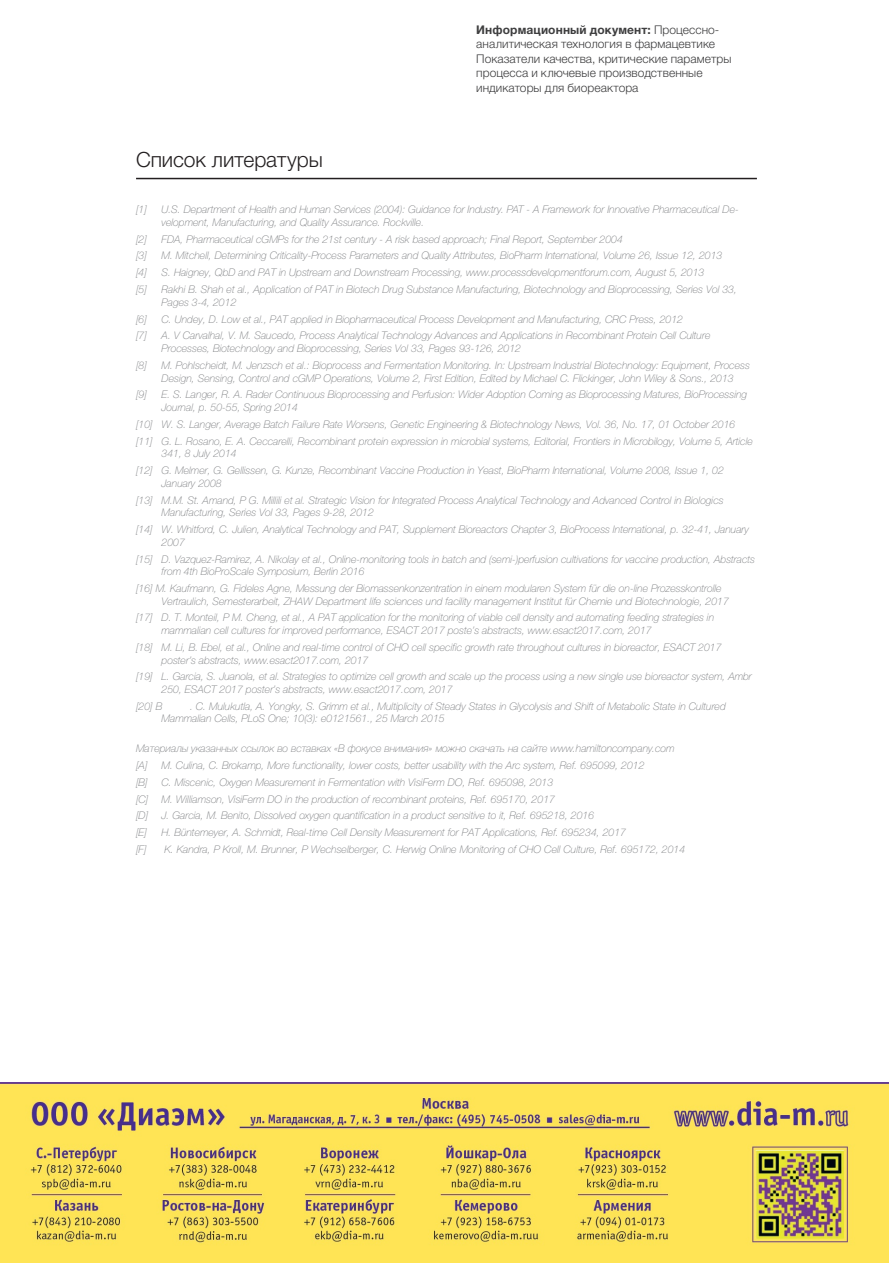
<style>
.page{position:relative;width:893px;height:1263px;background:#fff}
.page>*{position:absolute;margin:0;border:0;box-sizing:border-box;transform-origin:0 0}
.t1{font:300 21px "Helvetica Neue LTW1 G";letter-spacing:-.005em;color:#231f20}
.t2{font:300 12px/14.4px "Helvetica Neue LTW1 G";letter-spacing:.005em;color:#3e3e3f}
.t3{font:italic 100 10.5px/16.8px "Helvetica Neue LTW1 G";color:#787a7d}
.s1{font-weight:700}
</style>
<div class="page">
<hr style="left:136px;top:178px;width:621px;height:1px;background:#231f20">
<img style="left:0;top:1082px;width:889px;height:181px">
<p class="t2" style="left:476px;top:23px;width:257px"><span class="s1">Информационный документ:</span> Процессно&shy;аналитическая технология в фармацевтике Показатели качества, критические параметры процесса и ключевые производственные индикаторы для биореактора</p>
<h1 class="t1" style="left:136px;top:146px;width:188px">Список литературы</h1>
<p class="t3" style="left:136px;top:201px;width:12px">[1]</p>
<p class="t3" style="left:162px;top:203px;width:579px;line-height:12.6px">U.S. Department of Health and Human Services (2004): Guidance for Industry. PAT - A Framework for Innovative Pharmaceutical De&shy;velopment, Manufacturing, and Quality Assurance. Rockville.</p>
<p class="t3" style="left:136px;top:230px;width:12px">[2]</p>
<p class="t3" style="left:162px;top:230px;width:463px">FDA, Pharmaceutical cGMPs for the 21st century - A risk based approach; Final Report, September 2004</p>
<p class="t3" style="left:136px;top:247px;width:12px">[3]</p>
<p class="t3" style="left:162px;top:247px;width:562px">M. Mitchell, Determining Criticality-Process Parameters and Quality Attributes, BioPharm International, Volume 26, Issue 12, 2013</p>
<p class="t3" style="left:136px;top:264px;width:12px">[4]</p>
<p class="t3" style="left:162px;top:264px;width:544px">S. Haigney, QbD and PAT in Upstream and Downstream Processing, www.processdevelopmentforum.com, August 5, 2013</p>
<p class="t3" style="left:136px;top:281px;width:12px">[5]</p>
<p class="t3" style="left:162px;top:283px;width:577px;line-height:12.6px">Rakhi B. Shah et al., Application of PAT in Biotech Drug Substance Manufacturing, Biotechnology and Bioprocessing, Series Vol 33,<br>Pages 3-4, 2012</p>
<p class="t3" style="left:136px;top:311px;width:12px">[6]</p>
<p class="t3" style="left:162px;top:311px;width:523px">C. Undey, D. Low et al., PAT applied in Biopharmaceutical Process Development and Manufacturing, CRC Press, 2012</p>
<p class="t3" style="left:136px;top:327px;width:12px">[7]</p>
<p class="t3" style="left:162px;top:329px;width:550px;line-height:12.6px">A. V Carvalhal, V. M. Saucedo, Process Analytical Technology Advances and Applications in Recombinant Protein Cell Culture<br>Processes, Biotechnology and Bioprocessing, Series Vol 33, Pages 93-126, 2012</p>
<p class="t3" style="left:136px;top:357px;width:12px">[8]</p>
<p class="t3" style="left:162px;top:359px;width:590px;line-height:12.6px">M. Pohlscheidt, M. Jenzsch et al.: Bioprocess and Fermentation Monitoring. In: Upstream Industrial Biotechnology: Equipment, Process<br>Design, Sensing, Control and cGMP Operations, Volume 2, First Edition, Edited by Michael C. Flickinger, John Wiley &amp; Sons., 2013</p>
<p class="t3" style="left:136px;top:386px;width:12px">[9]</p>
<p class="t3" style="left:162px;top:388px;width:587px;line-height:12.6px">E. S. Langer, R. A. Rader Continuous Bioprocessing and Perfusion: Wider Adoption Coming as Bioprocessing Matures, BioProcessing<br>Journal, p. 50-55, Spring 2014</p>
<p class="t3" style="left:136px;top:416px;width:618px">[10] W. S. Langer, Average Batch Failure Rate Worsens, Genetic Engineering &amp; Biotechnology News, Vol. 36, No. 17, 01 October 2016 [11] G. L. Rosano, E. A. Ceccarelli, Recombinant protein expression in microbial systems, Editorial, Frontiers in Microbilogy, Volume 5, Article</p>
<p class="t3" style="left:136px;top:445px;width:589px;text-indent:26px">341, 8 July 2014<br>[12] G. Melmer, G. Gellissen, G. Kunze, Recombinant Vaccine Production in Yeast, BioPharm International, Volume 2008, Issue 1, 02</p>
<p class="t3" style="left:136px;top:475px;width:589px;text-indent:26px">January 2008<br>[13] M.M. St. Amand, P G. Millili et al. Strategic Vision for Integrated Process Analytical Technology and Advanced Control in Biologics</p>
<p class="t3" style="left:136px;top:504px;width:614px;text-indent:26px">Manufacturing, Series Vol 33, Pages 9-28, 2012<br>[14] W. Whitford, C. Julien, Analytical Technology and PAT, Supplement Bioreactors Chapter 3, BioProcess International, p. 32-41, January</p>
<p class="t3" style="left:136px;top:534px;width:621px;text-indent:26px">2007<br>[15] D. Vazquez-Ramirez, A. Nikolay et al., Online-monitoring tools in batch and (semi-)perfusion cultivations for vaccine production, Abstracts</p>
<p class="t3" style="left:136px;top:563px;width:587px;text-indent:26px">from 4th BioProScale Symposium, Berlin 2016<br>[16] M. Kaufmann, G. Fideles Agne, Messung der Biomassenkonzentration in einem modularen System für die on-line Prozesskontrolle</p>
<p class="t3" style="left:136px;top:592px;width:594px;text-indent:26px">Vertraulich, Semesterarbeit, ZHAW Department life sciences und facility management Institut für Chemie und Biotechnologie, 2017 [17] D. T. Monteil, P M. Cheng, et al., A PAT application for the monitoring of viable cell density and automating feeding strategies in</p>
<p class="t3" style="left:136px;top:622px;width:587px;text-indent:26px">mammalian cell cultures for improved performance, ESACT 2017 poste’s abstracts, www.esact2017.com, 2017<br>[18] M. Li, B. Ebel, et al., Online and real-time control of CHO cell specific growth rate throughout cultures in bioreactor, ESACT 2017</p>
<p class="t3" style="left:136px;top:651px;width:617px;text-indent:26px">poster’s abstracts, www.esact2017.com, 2017<br>[19] L. Garcia, S. Juanola, et al. Strategies to optimize cell growth and scale up the process using a new single use bioreactor system, Ambr</p>
<p class="t3" style="left:136px;top:681px;width:318px;text-indent:26px">250, ESACT 2017 poster’s abstracts, www.esact2017.com, 2017 [20] B</p>
<p class="t3" style="left:162px;top:700px;width:566px;line-height:12.6px;text-indent:28px">. C. Mulukutla, A. Yongky, S. Grimm et al., Multiplicity of Steady States in Glycolysis and Shift of Metabolic State in Cultured<br>Mammalian Cells, PLoS One; 10(3): e0121561., 25 March 2015</p>
<p class="t3" style="left:136px;top:740px;width:540px">Материалы указанных ссылок во вставках «В фокусе внимания» можно скачать на сайте www.hamiltoncompany.com [A]</p>
<p class="t3" style="left:162px;top:757px;width:484px">M. Culina, C. Brokamp, More functionality, lower costs, better usability with the Arc system, Ref. 695099, 2012</p>
<p class="t3" style="left:136px;top:774px;width:13px">[B]</p>
<p class="t3" style="left:136px;top:774px;width:420px;text-indent:26px">C. Miscenic, Oxygen Measurement in Fermentation with VisiFerm DO, Ref. 695098, 2013 [C] M. Williamson, VisiFerm DO in the production of recombinant proteins, Ref. 695170, 2017 [D]</p>
<p class="t3" style="left:162px;top:807px;width:434px">J. Garcia, M. Benito, Dissolved oxygen quantification in a product sensitive to it, Ref. 695218, 2016</p>
<p class="t3" style="left:136px;top:824px;width:12px">[E]</p>
<p class="t3" style="left:162px;top:824px;width:466px">H. Büntemeyer, A. Schmidt, Real-time Cell Density Measurement for PAT Applications, Ref. 695234, 2017</p>
<p class="t3" style="left:136px;top:841px;width:12px">[F]</p>
<p class="t3" style="left:164px;top:841px;width:522px">K. Kandra, P Kroll, M. Brunner, P Wechselberger, C. Herwig Online Monitoring of CHO Cell Culture, Ref. 695172, 2014</p>
</div>
